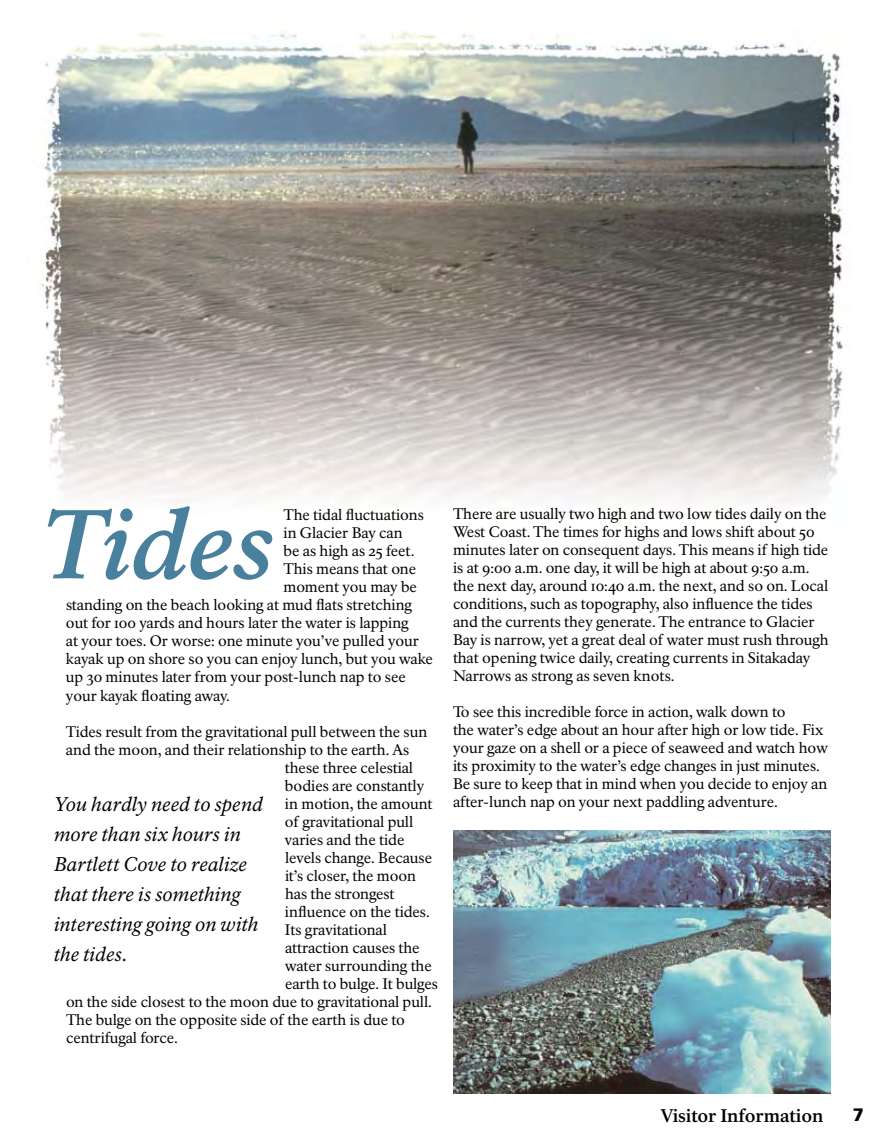
<style>
.page{position:relative;width:891px;height:1148px;background:#fff}
.page>*{position:absolute;margin:0;border:0;box-sizing:border-box;transform-origin:0 0}
.t1{font:italic 700 96px "NPS Rawlinson";letter-spacing:-.015em;color:#49809e}
.t2{font:italic 19.5px/30px "NPS Rawlinson";letter-spacing:.005em;color:#000}
.t3{font:700 18px "NPS Rawlinson";letter-spacing:-.01em;color:#000}
.t4{font:15px/18px "NPS Rawlinson";letter-spacing:-.005em;color:#000}
</style>
<div class="page">
<img style="left:41px;top:31px;width:802px;height:472px">
<img style="left:453px;top:830px;width:378px;height:264px">
<h1 class="t1" style="left:40px;top:486px;width:235px">Tides</h1>
<p class="t4" style="left:284px;top:506px;width:142px">The tidal fluctuations</p>
<p class="t4" style="left:284px;top:524px;width:121px">in Glacier Bay can</p>
<p class="t4" style="left:284px;top:542px;width:132px">be as high as 25 feet.</p>
<p class="t4" style="left:284px;top:560px;width:134px">This means that one</p>
<p class="t4" style="left:284px;top:578px;width:135px">moment you may be</p>
<p class="t4" style="left:66px;top:596px;width:348px">standing on the beach looking at mud flats stretching</p>
<p class="t4" style="left:66px;top:614px;width:344px">out for 100 yards and hours later the water is lapping</p>
<p class="t4" style="left:66px;top:632px;width:354px">at your toes. Or worse: one minute you’ve pulled your</p>
<p class="t4" style="left:66px;top:650px;width:368px">kayak up on shore so you can enjoy lunch, but you wake</p>
<p class="t4" style="left:66px;top:668px;width:341px">up 30 minutes later from your post-lunch nap to see</p>
<p class="t4" style="left:66px;top:686px;width:165px">your kayak floating away.</p>
<p class="t4" style="left:66px;top:722px;width:363px">Tides result from the gravitational pull between the sun</p>
<p class="t4" style="left:66px;top:740px;width:345px">and the moon, and their relationship to the earth. As</p>
<p class="t4" style="left:285px;top:758px;width:130px">these three celestial</p>
<p class="t4" style="left:285px;top:776px;width:141px">bodies are constantly</p>
<p class="t4" style="left:285px;top:794px;width:149px">in motion, the amount</p>
<p class="t4" style="left:285px;top:812px;width:130px">of gravitational pull</p>
<p class="t4" style="left:285px;top:830px;width:121px">varies and the tide</p>
<p class="t4" style="left:285px;top:848px;width:149px">levels change. Because</p>
<p class="t4" style="left:285px;top:866px;width:133px">it’s closer, the moon</p>
<p class="t4" style="left:285px;top:884px;width:111px">has the strongest</p>
<p class="t4" style="left:285px;top:902px;width:146px">influence on the tides.</p>
<p class="t4" style="left:285px;top:920px;width:103px">Its gravitational</p>
<p class="t4" style="left:285px;top:938px;width:136px">attraction causes the</p>
<p class="t4" style="left:285px;top:956px;width:148px">water surrounding the</p>
<p class="t4" style="left:285px;top:974px;width:155px">earth to bulge. It bulges</p>
<p class="t4" style="left:66px;top:992px;width:368px">on the side closest to the moon due to gravitational pull.</p>
<p class="t4" style="left:66px;top:1010px;width:341px">The bulge on the opposite side of the earth is due to</p>
<p class="t4" style="left:66px;top:1028px;width:113px">centrifugal force.</p>
<h2 class="t2" style="left:54px;top:789px;width:211px">You hardly need to spend more than six hours in<br>Bartlett Cove to realize that there is something interesting going on with the tides.</h2>
<p class="t4" style="left:453px;top:505px;width:377px">There are usually two high and two low tides daily on the West Coast. The times for highs and lows shift about 50 minutes later on consequent days. This means if high tide is at 9:00 a.m. one day, it will be high at about 9:50 a.m. the next day, around 10:40 a.m. the next, and so on. Local conditions, such as topography, also influence the tides and the currents they generate. The entrance to Glacier Bay is narrow, yet a great deal of water must rush through that opening twice daily, creating currents in Sitakaday Narrows as strong as seven knots.</p>
<p class="t4" style="left:453px;top:703px;width:377px">To see this incredible force in action, walk down to<br>the water’s edge about an hour after high or low tide. Fix your gaze on a shell or a piece of seaweed and watch how its proximity to the water’s edge changes in just minutes.<br>Be sure to keep that in mind when you decide to enjoy an after-lunch nap on your next paddling adventure.</p>
<p class="t3" style="left:660px;top:1104px;width:165px">Visitor Information</p>
</div>
